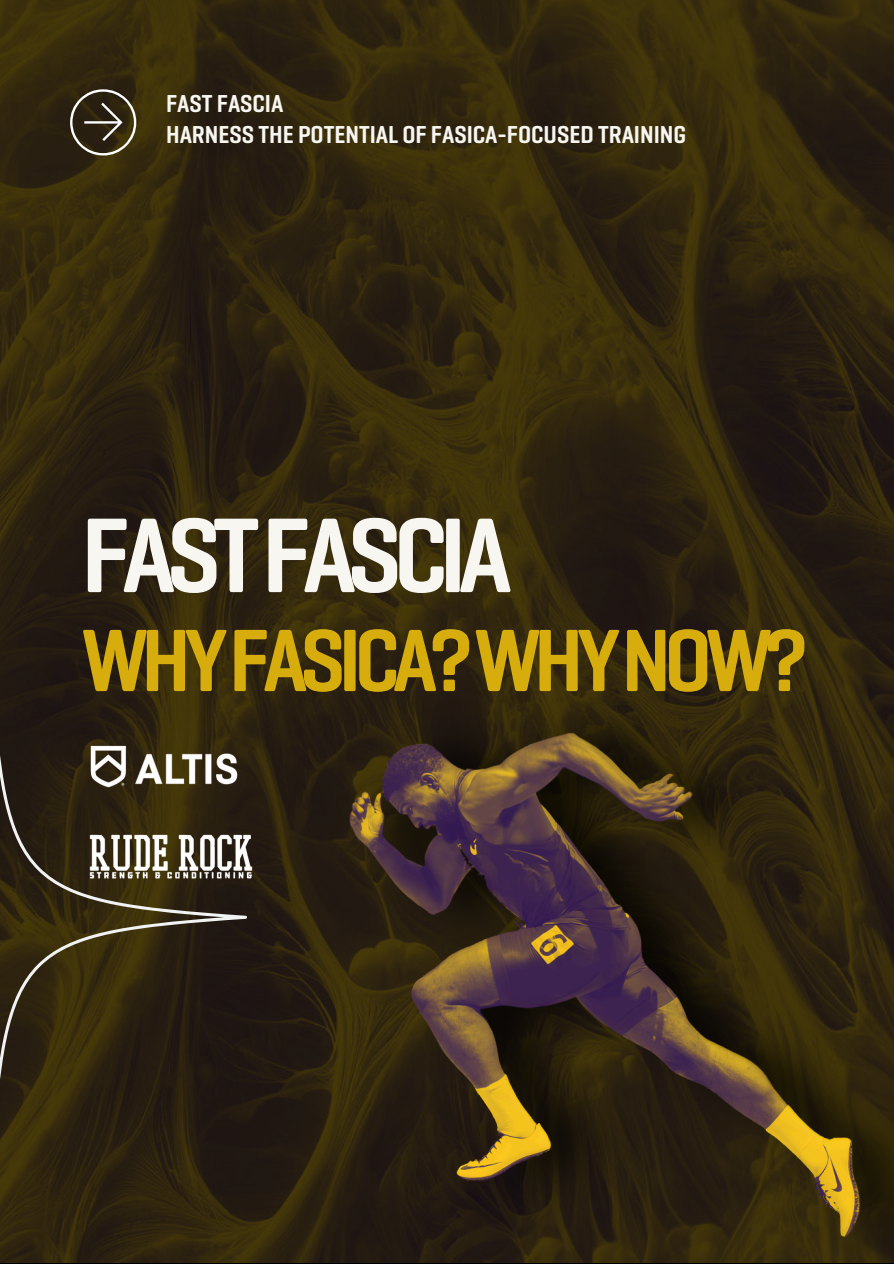
<style>
.page{position:relative;width:894px;height:1264px;background:#fff}
.page>*{position:absolute;margin:0;border:0;box-sizing:border-box;transform-origin:0 0}
.t1{font:600 108px "Geogrotesque Cond";letter-spacing:-.07em;color:#f8f6f1}
.t2{font:600 90px "Geogrotesque Cond";letter-spacing:-.07em;color:#d7ad0d}
.t3{font:600 24.9px "Geogrotesque Cond";color:#f8f6f1}
</style>
<div class="page">
<img style="left:0;top:0;width:893px;height:1262px">
<svg style="left:0;top:660px;width:247px;height:513px;background:#302613"></svg>
<svg style="left:70px;top:89px;width:66px;height:66px;background:#4e4534"></svg>
<img style="left:89px;top:832px;width:163px;height:47px">
<img style="left:89px;top:735px;width:158px;height:64px">
<img style="left:317px;top:440px;width:576px;height:823px">
<h1 class="t3" style="left:166px;top:87px;width:119px">FAST FASCIA</h1>
<h2 class="t3" style="left:166px;top:118px;width:521px">HARNESS THE POTENTIAL OF FASICA-FOCUSED TRAINING</h2>
<p class="t1" style="left:81px;top:484px;width:431px">FASTFASCIA</p>
<p class="t2" style="left:81px;top:601px;width:726px">WHYFASICA?WHYNOW?</p>
</div>
